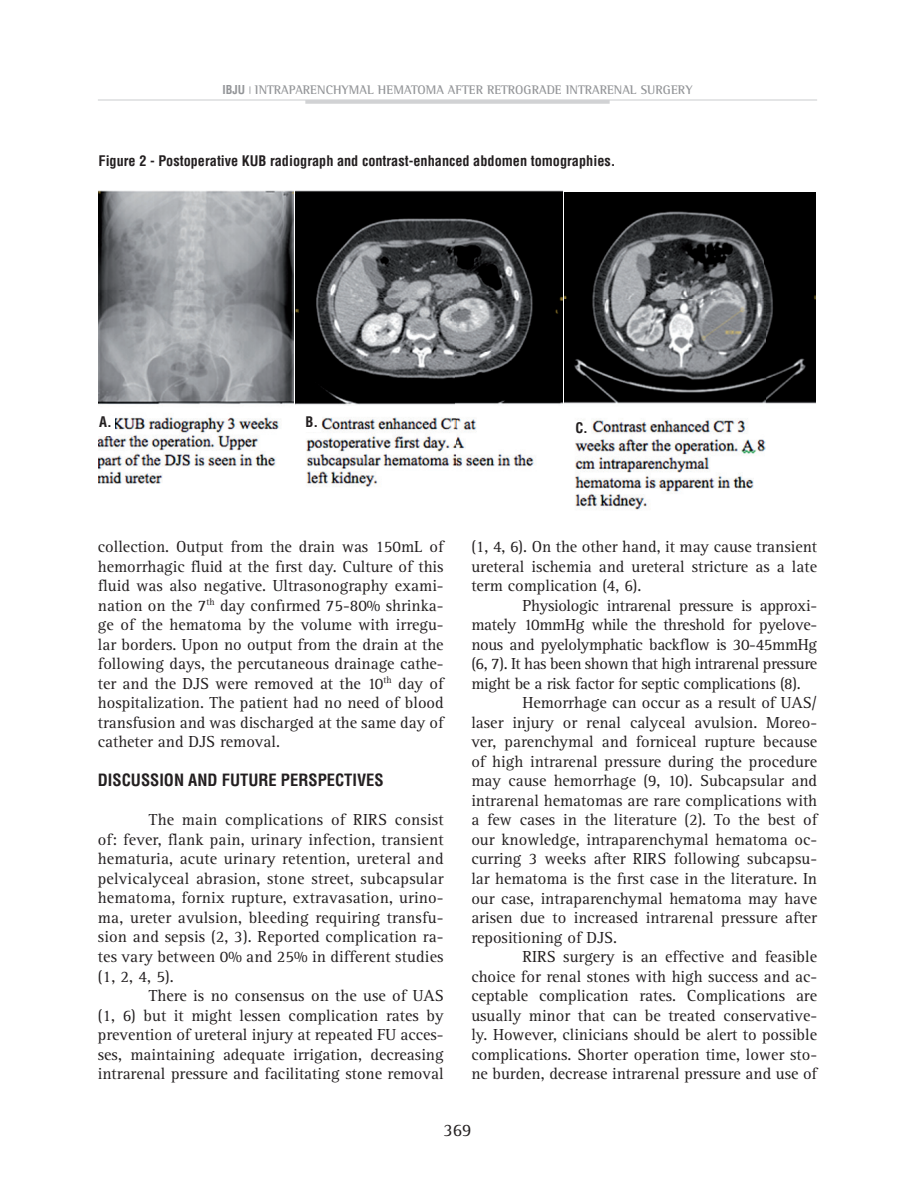
<style>
.page{position:relative;width:898px;height:1200px;background:#fff}
.page>*{position:absolute;margin:0;border:0;box-sizing:border-box;transform-origin:0 0}
.t1{font:18px "Rotis Serif";color:#231f20}
.t2{font:16.5px/19.5px "Rotis Serif";color:#231f20;text-align:justify}
.t3{font:16.5px "Rotis Serif";letter-spacing:-.02em;color:#231f20}
.t4{font:700 condensed 16.5px "Helvetica";color:#231f20}
.t5{font:700 condensed 14.25px "Helvetica";color:#231f20}
.t6{font:700 12.75px "Rotis Semi Serif";color:#939598}
.s1{font-family:"Helvetica";font-stretch:condensed;font-size:12px}
</style>
<div class="page">
<hr style="left:98px;top:99px;width:718px;height:2px;background:#dcdddf">
<hr style="left:305px;top:100px;width:304px;height:4px;background:#d1d2d4">
<img style="left:564px;top:192px;width:250px;height:318px">
<img style="left:98px;top:190px;width:195px;height:294px">
<img style="left:296px;top:190px;width:266px;height:297px">
<div style="left:96px;top:416px;width:18px;height:19px;background:#fff"></div>
<div style="left:303px;top:416px;width:18px;height:16px;background:#fff"></div>
<div style="left:572px;top:421px;width:18px;height:16px;background:#fff"></div>
<p class="t6" style="left:222px;top:82px;width:471px"><span class="s1">IBJU</span> <sup>|</sup> INTRAPARENCHYMAL HEMATOMA AFTER RETROGRADE INTRARENAL SURGERY</p>
<p class="t5" style="left:98px;top:152px;width:518px">Figure 2 - Postoperative KUB radiograph and contrast-enhanced abdomen tomographies.</p>
<p class="t5" style="left:99px;top:413px;width:14px">A.</p>
<p class="t5" style="left:305px;top:413px;width:14px">B.</p>
<p class="t5" style="left:575px;top:418px;width:14px">C.</p>
<p class="t2" style="left:98px;top:537px;width:347px">collection. Output from the drain was 150mL of hemorrhagic fluid at the first day. Culture of this fluid was also negative. Ultrasonography exami&shy;nation on the 7<sup>th</sup> day confirmed 75-80% shrinka&shy;ge of the hematoma by the volume with irregu&shy;lar borders. Upon no output from the drain at the following days, the percutaneous drainage cathe&shy;ter and the DJS were removed at the 10<sup>th</sup> day of hospitalization. The patient had no need of blood transfusion and was discharged at the same day of catheter and DJS removal.</p>
<p class="t4" style="left:98px;top:769px;width:287px">DISCUSSION AND FUTURE PERSPECTIvES</p>
<p class="t2" style="left:98px;top:810px;width:347px;text-indent:51px">The main complications of RIRS consist of: fever, flank pain, urinary infection, transient hematuria, acute urinary retention, ureteral and pelvicalyceal abrasion, stone street, subcapsular hematoma, fornix rupture, extravasation, urino&shy;ma, ureter avulsion, bleeding requiring transfu&shy;sion and sepsis (2, 3). Reported complication ra&shy;tes vary between 0% and 25% in different studies (1, 2, 4, 5).</p>
<p class="t2" style="left:98px;top:986px;width:347px;text-indent:51px">There is no consensus on the use of UAS (1, 6) but it might lessen complication rates by prevention of ureteral injury at repeated FU acces&shy;ses, maintaining adequate irrigation, decreasing intrarenal pressure and facilitating stone removal</p>
<p class="t2" style="left:471px;top:537px;width:347px">(1, 4, 6). On the other hand, it may cause transient ureteral ischemia and ureteral stricture as a late term complication (4, 6).</p>
<p class="t3" style="left:522px;top:595px;width:296px">Physiologic intrarenal pressure is approxi-</p>
<p class="t3" style="left:471px;top:615px;width:347px">mately 10mmHg while the threshold for pyelove-</p>
<p class="t3" style="left:471px;top:634px;width:347px">nous and pyelolymphatic backflow is 30-45mmHg</p>
<p class="t3" style="left:471px;top:654px;width:347px">(6, 7). It has been shown that high intrarenal pressure</p>
<p class="t3" style="left:471px;top:673px;width:331px">might be a risk factor for septic complications (8).</p>
<p class="t2" style="left:522px;top:693px;width:296px">Hemorrhage can occur as a result of UAS/</p>
<p class="t2" style="left:471px;top:713px;width:347px">laser injury or renal calyceal avulsion. Moreo-</p>
<p class="t2" style="left:471px;top:732px;width:347px">ver, parenchymal and forniceal rupture because</p>
<p class="t2" style="left:471px;top:752px;width:347px">of high intrarenal pressure during the procedure</p>
<p class="t2" style="left:471px;top:771px;width:347px">may cause hemorrhage (9, 10). Subcapsular and</p>
<p class="t2" style="left:471px;top:791px;width:347px">intrarenal hematomas are rare complications with</p>
<p class="t2" style="left:471px;top:810px;width:347px">a few cases in the literature (2). To the best of</p>
<p class="t2" style="left:471px;top:830px;width:347px">our knowledge, intraparenchymal hematoma oc-</p>
<p class="t2" style="left:471px;top:849px;width:347px">curring 3 weeks after RIRS following subcapsu-</p>
<p class="t2" style="left:471px;top:869px;width:347px">lar hematoma is the first case in the literature. In</p>
<p class="t2" style="left:471px;top:888px;width:347px">our case, intraparenchymal hematoma may have</p>
<p class="t2" style="left:471px;top:908px;width:347px">arisen due to increased intrarenal pressure after</p>
<p class="t2" style="left:471px;top:927px;width:147px">repositioning of DJS.</p>
<p class="t2" style="left:522px;top:947px;width:296px">RIRS surgery is an effective and feasible</p>
<p class="t2" style="left:471px;top:966px;width:347px">choice for renal stones with high success and ac-</p>
<p class="t2" style="left:471px;top:986px;width:347px">ceptable complication rates. Complications are</p>
<p class="t2" style="left:471px;top:1005px;width:347px">usually minor that can be treated conservative-</p>
<p class="t2" style="left:471px;top:1025px;width:347px">ly. However, clinicians should be alert to possible</p>
<p class="t2" style="left:471px;top:1044px;width:347px">complications. Shorter operation time, lower sto-</p>
<p class="t2" style="left:471px;top:1064px;width:347px">ne burden, decrease intrarenal pressure and use of</p>
<p class="t1" style="left:443px;top:1119px;width:30px">369</p>
</div>
